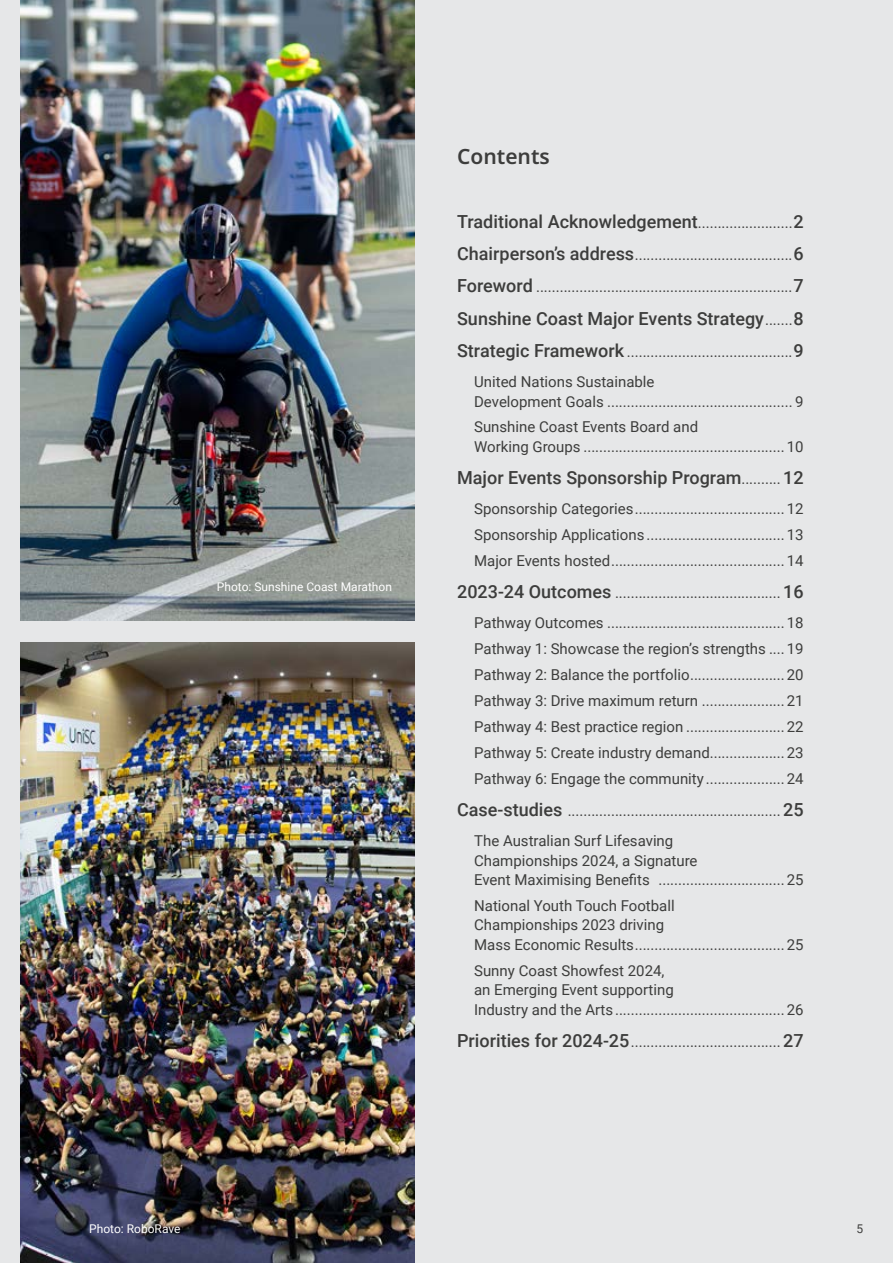
<style>
.page{position:relative;width:893px;height:1263px;background:#e6e7e8}
.page>*{position:absolute;margin:0;border:0;box-sizing:border-box;transform-origin:0 0}
.t1{font:600 21px "Noto Sans";color:#3d3d3c}
.t2{font:500 18px "Roboto";color:#3d3d3c}
.t3{font:15px/25.8px "Roboto";color:#3d3d3c}
.t4{font:12px "Roboto";color:#fff}
.t5{font:12px "Roboto";color:#3d3d3c}
.s1{font-weight:400;font-size:15px}
.s2{font-weight:500;font-size:18px}
</style>
<div class="page">
<img style="left:21px;top:642px;width:394px;height:621px">
<img style="left:21px;top:0;width:394px;height:621px">
<p class="t4" style="left:217px;top:578px;width:177px">Photo: Sunshine Coast Marathon</p>
<h1 class="t1" style="left:457px;top:141px;width:94px">Contents</h1>
<p class="t2" style="left:457px;top:209px;width:348px">Traditional Acknowledgement<span class="s1">........................</span>2</p>
<p class="t3" style="left:457px;top:238px;width:348px;line-height:32.2px"><span class="s2">Chairperson’s address</span>........................................<span class="s2">6<br>Foreword</span> .................................................................<span class="s2">7</span></p>
<p class="t2" style="left:457px;top:306px;width:348px">Sunshine Coast Major Events Strategy<span class="s1">.......</span>8</p>
<p class="t3" style="left:474px;top:336px;width:331px;line-height:30.2px;text-indent:-17px"><span class="s2">Strategic Framework</span> ..........................................<span class="s2">9<br></span>United Nations Sustainable</p>
<p class="t3" style="left:474px;top:388px;width:331px">Development Goals ............................................... 9<br>Sunshine Coast Events Board and</p>
<p class="t3" style="left:474px;top:433px;width:331px">Working Groups ...................................................10</p>
<p class="t2" style="left:457px;top:465px;width:348px">Major Events Sponsorship Program<span class="s1">..........</span> 12</p>
<p class="t3" style="left:474px;top:495px;width:331px;text-align:justify">Sponsorship Categories......................................12<br>Sponsorship Applications ...................................13<br>Major Events hosted............................................ 14</p>
<p class="t3" style="left:457px;top:577px;width:348px;line-height:30.2px;text-align:right"><span class="s2">2023-24 Outcomes</span> .......................................... <span class="s2">16<br></span>Pathway Outcomes ............................................. 18</p>
<p class="t3" style="left:474px;top:635px;width:331px;text-align:justify">Pathway 1: Showcase the region’s strengths ....19<br>Pathway 2: Balance the portfolio........................20<br>Pathway 3: Drive maximum return .....................21<br>Pathway 4: Best practice region .........................22<br>Pathway 5: Create industry demand...................23<br>Pathway 6: Engage the community ....................24</p>
<p class="t3" style="left:474px;top:795px;width:331px;line-height:30.2px;text-indent:-17px"><span class="s2">Case-studies</span> ...................................................... <span class="s2">25<br></span>The Australian Surf Lifesaving</p>
<p class="t3" style="left:474px;top:850px;width:331px;line-height:19.5px">Championships 2024, a Signature<br>Event Maximising Benefits ................................25</p>
<p class="t3" style="left:474px;top:895px;width:331px;line-height:19.5px">National Youth Touch Football<br>Championships 2023 driving<br>Mass Economic Results......................................25</p>
<p class="t3" style="left:474px;top:960px;width:331px;line-height:19.5px">Sunny Coast Showfest 2024,<br>an Emerging Event supporting<br>Industry and the Arts........................................... 26</p>
<p class="t3" style="left:457px;top:1028px;width:348px"><span class="s2">Priorities for 2024-25</span>...................................... <span class="s2">27</span></p>
<p class="t4" style="left:89px;top:1220px;width:93px">Photo: RoboRave</p>
<p class="t5" style="left:856px;top:1220px;width:8px">5</p>
</div>
